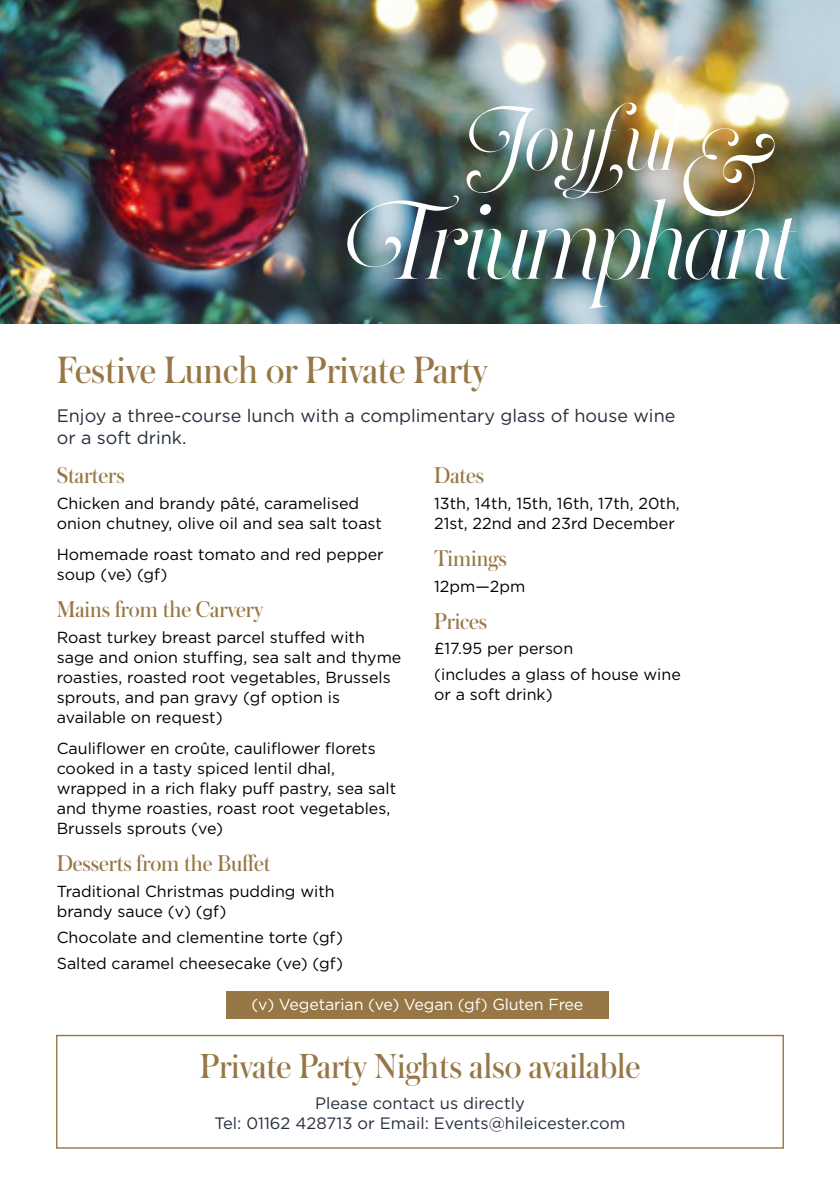
<style>
.page{position:relative;width:840px;height:1191px;background:#fff}
.page>*{position:absolute;margin:0;border:0;box-sizing:border-box;transform-origin:0 0}
.t1{font:40px "Austin";color:#967745}
.t2{font:36.6px "Austin";color:#967745}
.t3{font:24px "Austin";color:#967745}
.t4{font:18px/22px "Gotham";color:#252f3d}
.t5{font:16.4px/20.2px "Gotham";color:#252f3d;text-align:center}
.t6{font:16px/20px "Gotham";color:#000}
.t7{font:16px "Gotham";letter-spacing:-.01em;color:#fff}
</style>
<div class="page">
<img style="left:0;top:0;width:839px;height:323px">
<img style="left:347px;top:128px;width:449px;height:181px">
<img style="left:466px;top:102px;width:216px;height:96px">
<div style="left:226px;top:991px;width:382px;height:27px;background:#967745"></div>
<div style="left:56px;top:1034px;width:727px;height:114px;border:1px solid #967745"></div>
<h1 class="t1" style="left:57px;top:342px;width:432px">Festive Lunch or Private Party</h1>
<p class="t4" style="left:57px;top:404px;width:620px">Enjoy a three-course lunch with a complimentary glass of house wine or a soft drink.</p>
<h3 class="t3" style="left:57px;top:459px;width:70px">Starters</h3>
<p class="t6" style="left:57px;top:493px;width:326px">Chicken and brandy pâté, caramelised onion chutney, olive oil and sea salt toast</p>
<p class="t6" style="left:57px;top:544px;width:328px">Homemade roast tomato and red pepper soup (ve) (gf)</p>
<h3 class="t3" style="left:57px;top:593px;width:208px">Mains from the Carvery</h3>
<p class="t6" style="left:57px;top:627px;width:346px">Roast turkey breast parcel stuffed with sage and onion stuffing, sea salt and thyme roasties, roasted root vegetables, Brussels sprouts, and pan gravy (gf option is available on request)</p>
<p class="t6" style="left:57px;top:738px;width:341px">Cauliflower en croûte, cauliflower florets cooked in a tasty spiced lentil dhal, wrapped in a rich flaky puff pastry, sea salt and thyme roasties, roast root vegetables, Brussels sprouts (ve)</p>
<h3 class="t3" style="left:57px;top:847px;width:215px">Desserts from the Buffet</h3>
<p class="t6" style="left:57px;top:881px;width:279px">Traditional Christmas pudding with brandy sauce (v) (gf)</p>
<p class="t6" style="left:57px;top:924px;width:288px;line-height:25.6px">Chocolate and clementine torte (gf)<br>Salted caramel cheesecake (ve) (gf)</p>
<h3 class="t3" style="left:434px;top:459px;width:51px">Dates</h3>
<p class="t6" style="left:434px;top:493px;width:247px">13th, 14th, 15th, 16th, 17th, 20th,<br>21st, 22nd and 23rd December</p>
<h3 class="t3" style="left:434px;top:542px;width:74px">Timings</h3>
<p class="t6" style="left:434px;top:575px;width:92px">12pm—2pm</p>
<h3 class="t3" style="left:434px;top:604px;width:54px">Prices</h3>
<p class="t6" style="left:434px;top:635px;width:248px;line-height:25.6px">£17.95 per person<br>(includes a glass of house wine</p>
<p class="t6" style="left:434px;top:684px;width:120px">or a soft drink)</p>
<p class="t7" style="left:251px;top:994px;width:333px">(v) Vegetarian (ve) Vegan (gf) Gluten Free</p>
<h2 class="t2" style="left:200px;top:1041px;width:441px">Private Party Nights also available</h2>
<p class="t5" style="left:214px;top:1092px;width:412px">Please contact us directly<br>Tel: 01162 428713 or Email: Events@hileicester.com</p>
</div>
